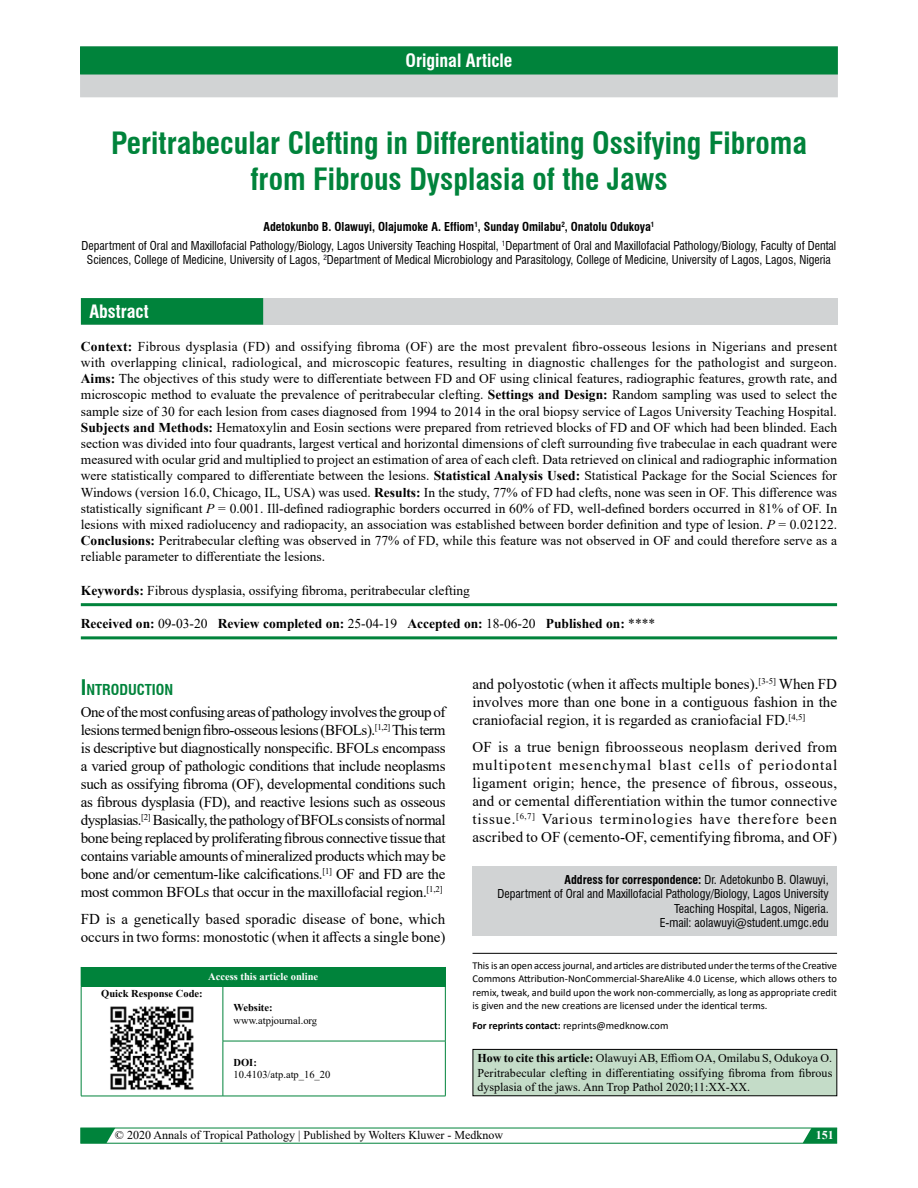
<style>
.page{position:relative;width:918px;height:1188px;background:#fff}
.page>*{position:absolute;margin:0;border:0;box-sizing:border-box;transform-origin:0 0}
.t1{font:700 condensed 30px/36px "Swiss 721 BT";color:#00833b;text-align:center}
.t2{font:700 condensed 18px "Swiss 721 BT";color:#fff}
.t3{font:15px/18px "Times New Roman";color:#000;text-align:justify}
.t4{font:700 condensed 14.7px "Swiss 721 BT";color:#00833b}
.t5{font:13.5px/16.2px "Times New Roman";color:#000;text-align:justify}
.t6{font:700 13.5px "Times New Roman";color:#000}
.t7{font:condensed 12px/14.4px "Swiss 721 BT";color:#000;text-align:right}
.t8{font:12px/14.4px "Times New Roman";color:#000;text-align:justify}
.t9{font:700 12px "Times New Roman";color:#fff}
.t10{font:10.5px/13.5px "Calibri";color:#000;text-align:justify}
.t11{font:10.5px "Times New Roman";color:#000}
.t12{font:700 10.5px "Times New Roman";color:#000}
.t13{font:700 10.5px "Times New Roman";color:#fff}
.s1{font-weight:700}
.s2{font-style:italic}
.s3{font-weight:400}
.s4{font-size:21px}
</style>
<div class="page">
<svg style="left:80px;top:1128px;width:758px;height:16px"></svg>
<div style="left:81px;top:298px;width:756px;height:27px;background:#d1d3d4"></div>
<div style="left:81px;top:298px;width:182px;height:27px;background:#00833b"></div>
<div style="left:80px;top:46px;width:758px;height:51px;background:#d1d3d4"></div>
<div style="left:81px;top:47px;width:756px;height:27px;background:#00833b"></div>
<div style="left:80px;top:46px;width:758px;height:29px;border:2px solid #00833b"></div>
<hr style="left:81px;top:603px;width:756px;height:3px;background:#00833b">
<hr style="left:81px;top:636px;width:756px;height:3px;background:#00833b">
<div style="left:473px;top:866px;width:364px;height:69px;background:#d1d3d4"></div>
<div style="left:81px;top:967px;width:364px;height:19px;background:#00833b"></div>
<svg style="left:445px;top:967px;width:1px;height:19px"></svg>
<hr style="left:81px;top:986px;width:1px;height:55px;background:#00833b">
<hr style="left:81px;top:1041px;width:1px;height:55px;background:#00833b">
<hr style="left:81px;top:986px;width:142px;height:1px;background:#00833b">
<hr style="left:223px;top:986px;width:1px;height:55px;background:#00833b">
<hr style="left:223px;top:986px;width:223px;height:1px;background:#00833b">
<hr style="left:445px;top:986px;width:1px;height:55px;background:#00833b">
<hr style="left:81px;top:1096px;width:142px;height:1px;background:#00833b">
<hr style="left:223px;top:1041px;width:1px;height:55px;background:#00833b">
<hr style="left:223px;top:1041px;width:223px;height:1px;background:#00833b">
<hr style="left:445px;top:1041px;width:1px;height:55px;background:#00833b">
<hr style="left:223px;top:1096px;width:223px;height:1px;background:#00833b">
<img style="left:110px;top:1006px;width:84px;height:84px">
<hr style="left:473px;top:953px;width:364px;height:1px;background:#000">
<div style="left:473px;top:1049px;width:364px;height:47px;background:#c4dcc8"></div>
<div style="left:473px;top:1049px;width:364px;height:47px;border:1px solid #000"></div>
<h2 class="t2" style="left:405px;top:50px;width:109px">Original Article</h2>
<h1 class="t1" style="left:111px;top:125px;width:697px">Peritrabecular Clefting in Differentiating Ossifying Fibroma from Fibrous Dysplasia of the Jaws</h1>
<p class="t7" style="left:82px;top:217px;width:756px;line-height:18.6px;text-align:center"><span class="s1">Adetokunbo B. Olawuyi, Olajumoke A. Effiom</span><sup>1</sup><span class="s1">, Sunday Omilabu</span><sup>2</sup><span class="s1">, Onatolu Odukoya</span><sup>1<br></sup>Department of Oral and Maxillofacial Pathology/Biology, Lagos University Teaching Hospital, <sup>1</sup>Department of Oral and Maxillofacial Pathology/Biology, Faculty of Dental</p>
<p class="t7" style="left:87px;top:253px;width:746px">Sciences, College of Medicine, University of Lagos, <sup>2</sup>Department of Medical Microbiology and Parasitology, College of Medicine, University of Lagos, Lagos, Nigeria</p>
<h2 class="t2" style="left:89px;top:301px;width:61px">Abstract</h2>
<p class="t5" style="left:81px;top:338px;width:758px"><span class="s1">Context:</span> Fibrous dysplasia (FD) and ossifying fibroma (OF) are the most prevalent fibro‑osseous lesions in Nigerians and present with overlapping clinical, radiological, and microscopic features, resulting in diagnostic challenges for the pathologist and surgeon.<br><span class="s1">Aims:</span> The objectives of this study were to differentiate between FD and OF using clinical features, radiographic features, growth rate, and microscopic method to evaluate the prevalence of peritrabecular clefting. <span class="s1">Settings and Design:</span> Random sampling was used to select the sample size of 30 for each lesion from cases diagnosed from 1994 to 2014 in the oral biopsy service of Lagos University Teaching Hospital.<br><span class="s1">Subjects and Methods:</span> Hematoxylin and Eosin sections were prepared from retrieved blocks of FD and OF which had been blinded. Each section was divided into four quadrants, largest vertical and horizontal dimensions of cleft surrounding five trabeculae in each quadrant were measured with ocular grid and multiplied to project an estimation of area of each cleft. Data retrieved on clinical and radiographic information were statistically compared to differentiate between the lesions. <span class="s1">Statistical Analysis Used:</span> Statistical Package for the Social Sciences for Windows (version 16.0, Chicago, IL, USA) was used. <span class="s1">Results:</span> In the study, 77% of FD had clefts, none was seen in OF. This difference was statistically significant <span class="s2">P</span> = 0.001. Ill‑defined radiographic borders occurred in 60% of FD, well‑defined borders occurred in 81% of OF. In lesions with mixed radiolucency and radiopacity, an association was established between border definition and type of lesion. <span class="s2">P</span> = 0.02122.<br><span class="s1">Conclusions:</span> Peritrabecular clefting was observed in 77% of FD, while this feature was not observed in OF and could therefore serve as a reliable parameter to differentiate the lesions.</p>
<p class="t5" style="left:81px;top:582px;width:391px"><span class="s1">Keywords:</span> Fibrous dysplasia, ossifying fibroma, peritrabecular clefting</p>
<p class="t6" style="left:81px;top:614px;width:576px">Received on: <span class="s3">09-03-20</span> Review completed on: <span class="s3">25-04-19</span> Accepted on: <span class="s3">18-06-20</span> Published on: <span class="s3">****</span></p>
<p class="t4" style="left:81px;top:681px;width:94px"><span class="s4">I</span>NTRODUCTION</p>
<p class="t3" style="left:81px;top:703px;width:366px">One of the most confusing areas of pathology involves the group of lesions termed benign fibro‑osseous lesions(BFOLs).<sup>[1,2]</sup> This term is descriptive but diagnostically nonspecific. BFOLs encompass a varied group of pathologic conditions that include neoplasms such as ossifying fibroma (OF), developmental conditions such as fibrous dysplasia (FD), and reactive lesions such as osseous dysplasias.<sup>[2]</sup> Basically, the pathology of BFOLs consists of normal bone being replaced by proliferating fibrous connective tissue that contains variable amounts of mineralized products which may be bone and/or cementum‑like calcifications.<sup>[1]</sup> OF and FD are the most common BFOLs that occur in the maxillofacial region.<sup>[1,2]</sup></p>
<p class="t3" style="left:81px;top:909px;width:366px">FD is a genetically based sporadic disease of bone, which occurs in two forms: monostotic (when it affects a single bone)</p>
<p class="t13" style="left:208px;top:969px;width:111px">Access this article online</p>
<p class="t12" style="left:101px;top:986px;width:103px">Quick Response Code:</p>
<p class="t12" style="left:234px;top:1000px;width:41px">Website:</p>
<p class="t11" style="left:234px;top:1013px;width:85px">www.atpjournal.org</p>
<p class="t12" style="left:234px;top:1055px;width:25px">DOI:</p>
<p class="t11" style="left:234px;top:1068px;width:98px">10.4103/atp.atp_16_20</p>
<p class="t3" style="left:472px;top:675px;width:366px">and polyostotic (when it affects multiple bones).<sup>[3‑5]</sup> When FD involves more than one bone in a contiguous fashion in the craniofacial region, it is regarded as craniofacial FD.<sup>[4,5]</sup></p>
<p class="t3" style="left:472px;top:737px;width:366px">OF is a true benign fibroosseous neoplasm derived from multipotent mesenchymal blast cells of periodontal ligament origin; hence, the presence of fibrous, osseous, and or cemental differentiation within the tumor connective tissue.<sup>[6,7]</sup> Various terminologies have therefore been ascribed to OF (cemento‑OF, cementifying fibroma, and OF)</p>
<p class="t7" style="left:498px;top:872px;width:333px"><span class="s1">Address for correspondence:</span> Dr. Adetokunbo B. Olawuyi,<br>Department of Oral and Maxillofacial Pathology/Biology, Lagos University Teaching Hospital, Lagos, Nigeria.<br>E‑mail: aolawuyi@student.umgc.edu</p>
<p class="t10" style="left:473px;top:958px;width:366px">This is an open access journal, and articles are distributed under the terms of the Creative Commons Attribution‑NonCommercial‑ShareAlike 4.0 License, which allows others to remix, tweak, and build upon the work non‑commercially, as long as appropriate credit is given and the new creations are licensed under the identical terms.</p>
<p class="t10" style="left:473px;top:1019px;width:198px"><span class="s1">For reprints contact:</span> reprints@medknow.com</p>
<p class="t8" style="left:478px;top:1051px;width:356px"><span class="s1">How to cite this article:</span> Olawuyi AB, Effiom OA, Omilabu S, Odukoya O.<br>Peritrabecular clefting in differentiating ossifying fibroma from fibrous dysplasia of the jaws. Ann Trop Pathol 2020;11:XX-XX.</p>
<p class="t8" style="left:115px;top:1128px;width:390px">© 2020 Annals of Tropical Pathology | Published by Wolters Kluwer - Medknow</p>
<p class="t9" style="left:816px;top:1127px;width:19px">151</p>
</div>
